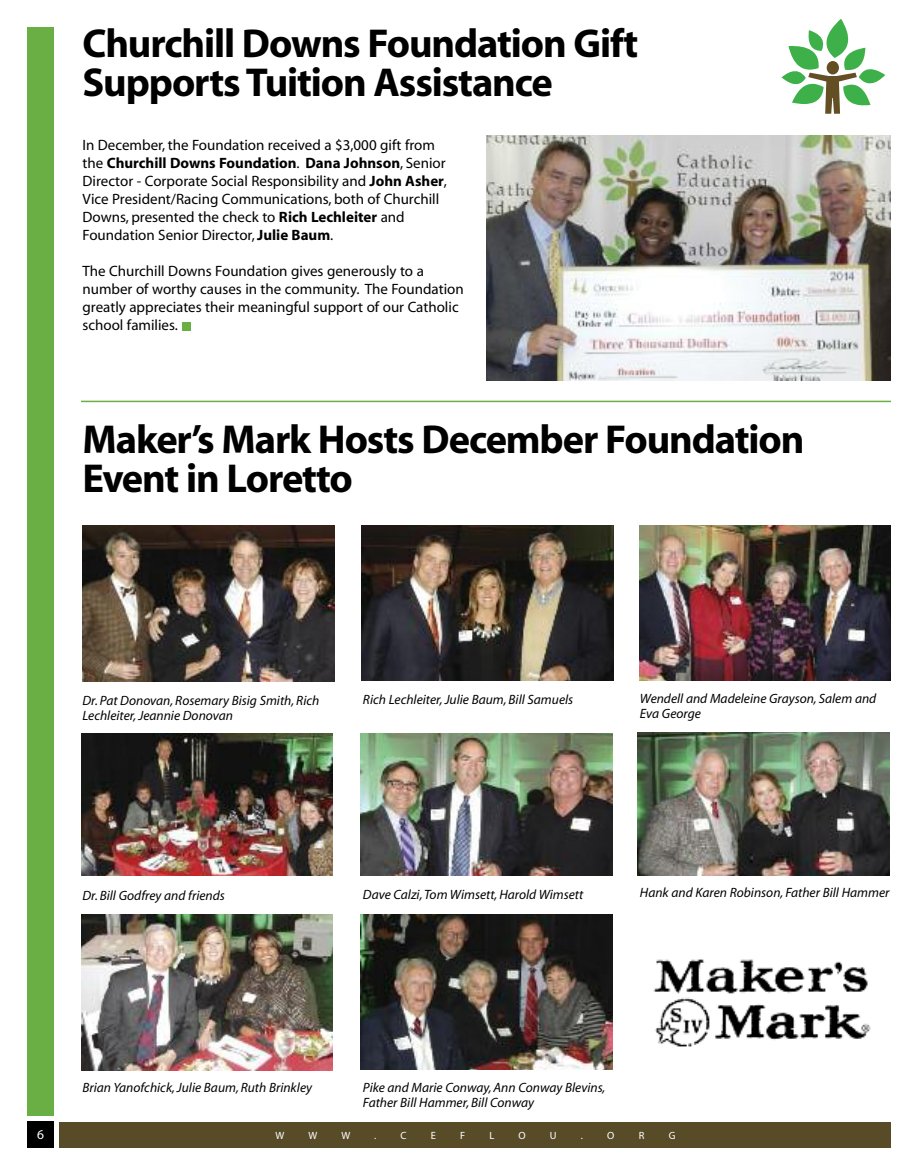
<style>
.page{position:relative;width:918px;height:1175px;background:#fff}
.page>*{position:absolute;margin:0;border:0;box-sizing:border-box;transform-origin:0 0}
.t1{font:700 40.5px/39px "Myriad";letter-spacing:-.03em;color:#000}
.t2{font:15px/18px "Myriad";color:#000}
.t3{font:italic 13.5px/15px "Myriad";color:#000}
.t4{font:13.5px "Myriad";color:#fff}
.t5{font:10.5px "Myriad";color:#fff}
.s1{font-weight:700}
</style>
<div class="page">
<div style="left:60px;top:1122px;width:831px;height:26px;background:#574b28"></div>
<div style="left:27px;top:1121px;width:27px;height:27px;background:#000"></div>
<div style="left:27px;top:27px;width:27px;height:1088px;background:#69af44"></div>
<img style="left:486px;top:135px;width:405px;height:245px">
<img style="left:82px;top:525px;width:252px;height:156px">
<img style="left:81px;top:914px;width:252px;height:156px">
<img style="left:81px;top:733px;width:252px;height:142px">
<img style="left:639px;top:525px;width:252px;height:156px">
<img style="left:638px;top:732px;width:252px;height:143px">
<img style="left:362px;top:525px;width:252px;height:156px">
<img style="left:361px;top:914px;width:251px;height:156px">
<img style="left:361px;top:733px;width:251px;height:142px">
<div style="left:182px;top:322px;width:9px;height:9px;background:#69af44"></div>
<hr style="left:81px;top:400px;width:810px;height:2px;background:#69af44">
<svg style="left:782px;top:19px;width:103px;height:95px"></svg>
<img style="left:653px;top:959px;width:218px;height:88px">
<h1 class="t1" style="left:82px;top:28px;width:557px">Churchill Downs Foundation Gift<br>Supports Tuition Assistance</h1>
<p class="t2" style="left:82px;top:137px;width:366px">In December, the Foundation received a $3,000 gift from the <span class="s1">Churchill Downs Foundation</span>. <span class="s1">Dana Johnson</span>, Senior Director - Corporate Social Responsibility and <span class="s1">John Asher</span>, Vice President/Racing Communications, both of Churchill Downs, presented the check to <span class="s1">Rich Lechleiter</span> and Foundation Senior Director, <span class="s1">Julie Baum</span>.</p>
<p class="t2" style="left:82px;top:263px;width:383px">The Churchill Downs Foundation gives generously to a number of worthy causes in the community. The Foundation greatly appreciates their meaningful support of our Catholic school families.</p>
<h1 class="t1" style="left:82px;top:423px;width:723px">Maker’s Mark Hosts December Foundation<br>Event in Loretto</h1>
<p class="t3" style="left:82px;top:694px;width:238px">Dr. Pat Donovan, Rosemary Bisig Smith, Rich<br>Lechleiter,Jeannie Donovan</p>
<p class="t3" style="left:363px;top:693px;width:212px">Rich Lechleiter,Julie Baum, Bill Samuels</p>
<p class="t3" style="left:640px;top:692px;width:238px">Wendell and Madeleine Grayson, Salem and<br>Eva George</p>
<p class="t3" style="left:83px;top:888px;width:144px">Dr. Bill Godfrey and friends</p>
<p class="t3" style="left:363px;top:888px;width:222px">Dave Calzi,Tom Wimsett,Harold Wimsett</p>
<p class="t3" style="left:640px;top:886px;width:251px">Hank and Karen Robinson, Father Bill Hammer</p>
<p class="t4" style="left:37px;top:1129px;width:8px">6</p>
<p class="t3" style="left:83px;top:1081px;width:231px">Brian Yanofchick,Julie Baum, Ruth Brinkley</p>
<p class="t3" style="left:363px;top:1080px;width:244px">Pike and Marie Conway, Ann Conway Blevins,<br>Father Bill Hammer, Bill Conway</p>
<p class="t5" style="left:275px;top:1131px;width:10px">W</p>
<p class="t5" style="left:308px;top:1131px;width:10px">W</p>
<p class="t5" style="left:342px;top:1131px;width:10px">W</p>
<p class="t5" style="left:374px;top:1131px;width:4px">.</p>
<p class="t5" style="left:401px;top:1131px;width:8px">C</p>
<p class="t5" style="left:431px;top:1131px;width:7px">E</p>
<p class="t5" style="left:460px;top:1131px;width:7px">F</p>
<p class="t5" style="left:490px;top:1131px;width:6px">L</p>
<p class="t5" style="left:518px;top:1131px;width:9px">O</p>
<p class="t5" style="left:550px;top:1131px;width:8px">U</p>
<p class="t5" style="left:581px;top:1131px;width:4px">.</p>
<p class="t5" style="left:607px;top:1131px;width:9px">O</p>
<p class="t5" style="left:639px;top:1131px;width:7px">R</p>
<p class="t5" style="left:669px;top:1131px;width:8px">G</p>
</div>
